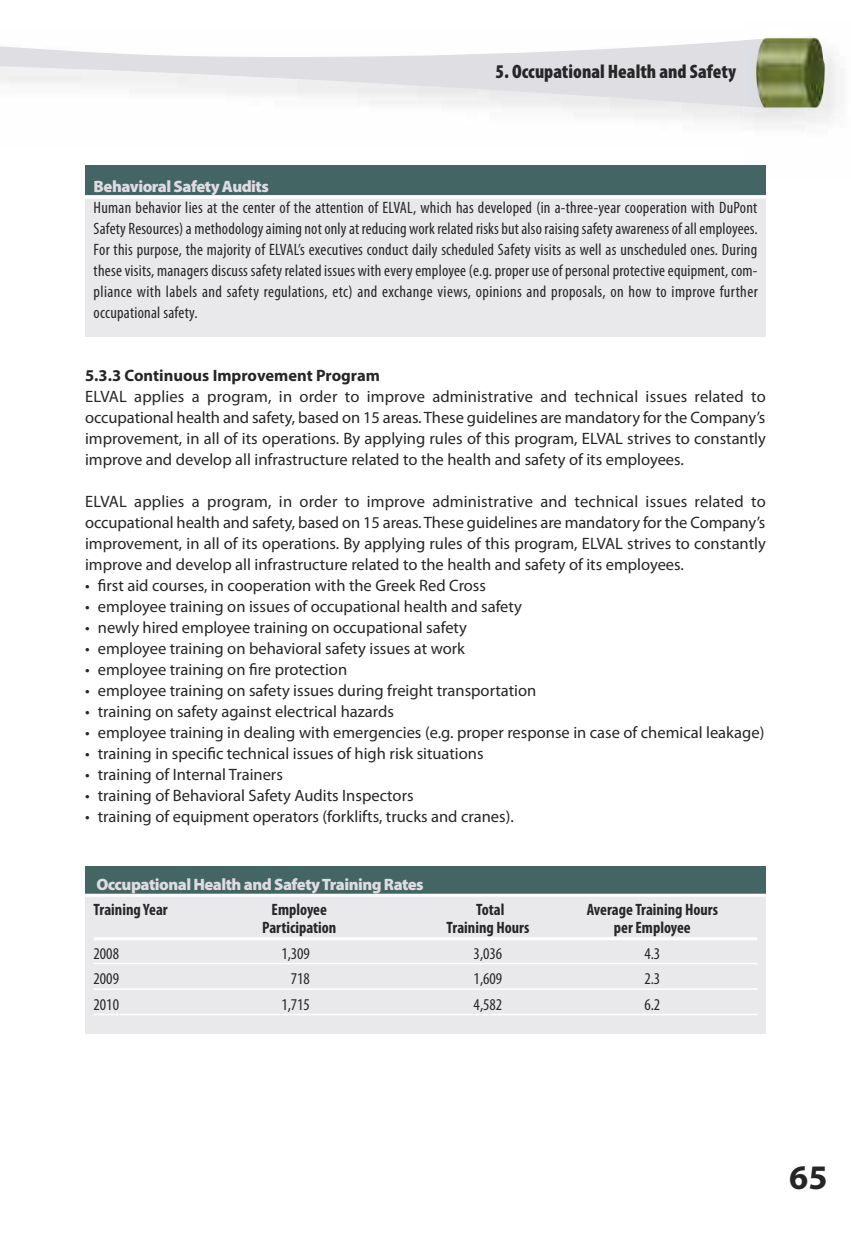
<style>
.page{position:relative;width:851px;height:1234px;background:#fff}
.page>*{position:absolute;margin:0;border:0;box-sizing:border-box;transform-origin:0 0}
.t1{font:700 34.5px "Myriad Pro";color:#272627}
.t2{font:900 condensed 19.5px "Myriad Pro";color:#272627}
.t3{font:16.5px/21px "Myriad Pro";color:#272627;text-align:justify}
.t4{font:condensed 16.5px/21px "Myriad Pro";letter-spacing:.015em;color:#272627;text-align:justify}
.t5{font:700 condensed 16.5px "Myriad Pro";color:#272627}
.t6{font:900 16.5px "Myriad Pro";letter-spacing:-.03em;color:#dfdbe1}
.t7{font:700 16.5px "Myriad Pro";color:#272627}
</style>
<div class="page">
<div style="left:86px;top:874px;width:680px;height:159px;background:#e9e9ec"></div>
<div style="left:86px;top:865px;width:680px;height:30px;background:#436665"></div>
<svg style="left:0;top:40px;width:743px;height:68px"></svg>
<img style="left:765px;top:52px;width:77px;height:126px">
<img style="left:743px;top:107px;width:63px;height:41px">
<img style="left:755px;top:37px;width:69px;height:70px">
<div style="left:85px;top:174px;width:680px;height:163px;background:#e9e9ec"></div>
<div style="left:85px;top:165px;width:680px;height:30px;background:#436665"></div>
<hr style="left:85px;top:196px;width:680px;height:3px;background:#fff">
<hr style="left:85px;top:893px;width:680px;height:3px;background:#fff">
<hr style="left:94px;top:937px;width:663px;height:3px;background:#fff">
<hr style="left:94px;top:962px;width:663px;height:2px;background:#fff">
<hr style="left:94px;top:988px;width:663px;height:1px;background:#fff">
<hr style="left:94px;top:1013px;width:663px;height:2px;background:#fff">
<p class="t2" style="left:495px;top:64px;width:242px">5. Occupational Health and Safety</p>
<p class="t6" style="left:94px;top:180px;width:177px">Behavioral Safety Audits</p>
<p class="t4" style="left:94px;top:198px;width:665px">Human behavior lies at the center of the attention of ELVAL, which has developed (in a-three-year cooperation with DuPont Safety Resources) a methodology aiming not only at reducing work related risks but also raising safety awareness of all employees.<br>For this purpose, the majority of ELVAL’s executives conduct daily scheduled Safety visits as well as unscheduled ones. During these visits, managers discuss safety related issues with every employee (e.g. proper use of personal protective equipment, com&shy;pliance with labels and safety regulations, etc) and exchange views, opinions and proposals, on how to improve further occupational safety.</p>
<p class="t7" style="left:85px;top:369px;width:296px">5.3.3 Continuous Improvement Program</p>
<p class="t3" style="left:85px;top:387px;width:682px">ELVAL applies a program, in order to improve administrative and technical issues related to occupational health and safety, based on 15 areas. These guidelines are mandatory for the Company’s improvement, in all of its operations. By applying rules of this program, ELVAL strives to constantly improve and develop all infrastructure related to the health and safety of its employees.</p>
<p class="t3" style="left:85px;top:492px;width:682px">ELVAL applies a program, in order to improve administrative and technical issues related to occupational health and safety, based on 15 areas. These guidelines are mandatory for the Company’s improvement, in all of its operations. By applying rules of this program, ELVAL strives to constantly improve and develop all infrastructure related to the health and safety of its employees.</p>
<p class="t3" style="left:85px;top:576px;width:402px">• first aid courses, in cooperation with the Greek Red Cross</p>
<p class="t3" style="left:85px;top:597px;width:438px">• employee training on issues of occupational health and safety</p>
<p class="t3" style="left:85px;top:618px;width:383px">• newly hired employee training on occupational safety</p>
<p class="t3" style="left:85px;top:639px;width:381px">• employee training on behavioral safety issues at work</p>
<p class="t3" style="left:85px;top:660px;width:263px">• employee training on fire protection</p>
<p class="t3" style="left:85px;top:681px;width:452px">• employee training on safety issues during freight transportation</p>
<p class="t3" style="left:85px;top:702px;width:310px">• training on safety against electrical hazards</p>
<p class="t3" style="left:85px;top:723px;width:680px">• employee training in dealing with emergencies (e.g. proper response in case of chemical leakage)</p>
<p class="t3" style="left:85px;top:744px;width:400px">• training in specific technical issues of high risk situations</p>
<p class="t3" style="left:85px;top:765px;width:199px">• training of Internal Trainers</p>
<p class="t3" style="left:85px;top:786px;width:330px">• training of Behavioral Safety Audits Inspectors</p>
<p class="t3" style="left:85px;top:807px;width:430px">• training of equipment operators (forklifts, trucks and cranes).</p>
<p class="t6" style="left:96px;top:877px;width:329px">Occupational Health and Safety Training Rates</p>
<p class="t5" style="left:94px;top:903px;width:76px">Training Year</p>
<p class="t5" style="left:271px;top:903px;width:57px">Employee</p>
<p class="t5" style="left:476px;top:903px;width:30px">Total</p>
<p class="t5" style="left:586px;top:903px;width:133px">Average Training Hours</p>
<p class="t5" style="left:262px;top:921px;width:76px">Participation</p>
<p class="t5" style="left:446px;top:921px;width:84px">Training Hours</p>
<p class="t5" style="left:614px;top:921px;width:78px">per Employee</p>
<p class="t4" style="left:94px;top:943px;width:27px">2008</p>
<p class="t4" style="left:281px;top:943px;width:30px">1,309</p>
<p class="t4" style="left:473px;top:943px;width:30px">3,036</p>
<p class="t4" style="left:644px;top:943px;width:17px">4.3</p>
<p class="t4" style="left:94px;top:969px;width:27px">2009</p>
<p class="t4" style="left:291px;top:969px;width:21px">718</p>
<p class="t4" style="left:473px;top:969px;width:30px">1,609</p>
<p class="t4" style="left:644px;top:969px;width:17px">2.3</p>
<p class="t4" style="left:94px;top:994px;width:27px">2010</p>
<p class="t4" style="left:281px;top:994px;width:30px">1,715</p>
<p class="t4" style="left:473px;top:994px;width:30px">4,582</p>
<p class="t4" style="left:644px;top:994px;width:17px">6.2</p>
<h1 class="t1" style="left:789px;top:1164px;width:40px">65</h1>
</div>
